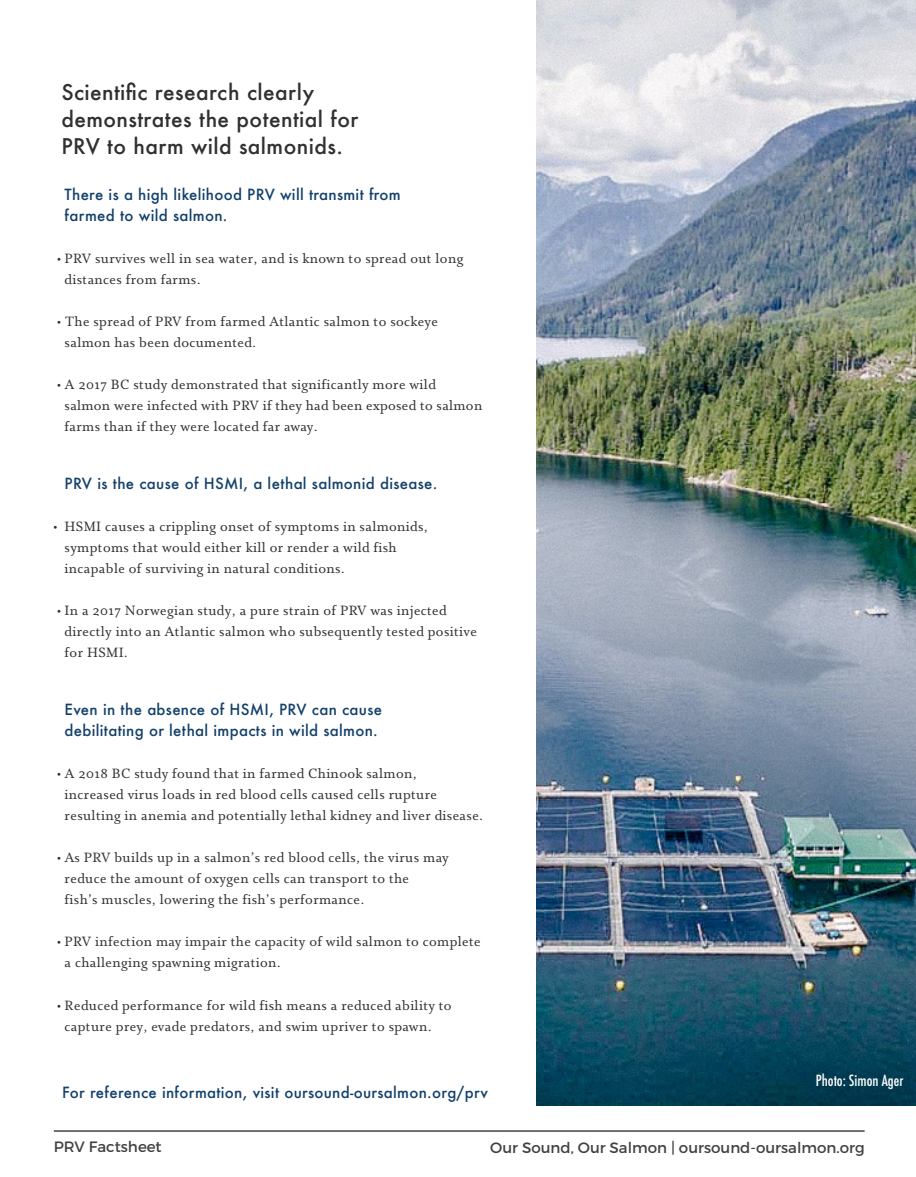
<style>
.page{position:relative;width:916px;height:1177px;background:#fff}
.page>*{position:absolute;margin:0;border:0;box-sizing:border-box;transform-origin:0 0}
.t1{font:500 21px "Futura";letter-spacing:.02em;color:#312f30}
.t2{font:15px/21px "Cultura";letter-spacing:.02em;color:#312f30}
.t3{font:500 15px/21px "Futura";letter-spacing:.02em;color:#14416b}
.t4{font:15px "Montserrat";color:#414243}
.t5{font:500 condensed 15px "Futura";color:#fff}
</style>
<div class="page">
<img style="left:536px;top:0;width:379px;height:1105px">
<hr style="left:54px;top:1130px;width:810px;height:1px;background:#414243">
<p class="t1" style="left:61px;top:78px;width:254px">Scientific research clearly</p>
<p class="t1" style="left:61px;top:105px;width:298px">demonstrates the potential for</p>
<p class="t1" style="left:61px;top:132px;width:283px">PRV to harm wild salmonids.</p>
<p class="t3" style="left:65px;top:184px;width:337px">There is a high likelihood PRV will transmit from farmed to wild salmon.</p>
<p class="t2" style="left:65px;top:248px;width:400px;text-indent:-8px">• PRV survives well in sea water, and is known to spread out long distances from farms.</p>
<p class="t2" style="left:65px;top:311px;width:375px;text-indent:-8px">• The spread of PRV from farmed Atlantic salmon to sockeye salmon has been documented.</p>
<p class="t2" style="left:65px;top:374px;width:419px;text-indent:-8px">• A 2017 BC study demonstrated that significantly more wild salmon were infected with PRV if they had been exposed to salmon farms than if they were located far away.</p>
<p class="t3" style="left:65px;top:473px;width:374px">PRV is the cause of HSMI, a lethal salmonid disease.</p>
<p class="t2" style="left:65px;top:516px;width:365px;text-indent:-11px">• HSMI causes a crippling onset of symptoms in salmonids, symptoms that would either kill or render a wild fish</p>
<p class="t2" style="left:65px;top:558px;width:282px">incapable of surviving in natural conditions.</p>
<p class="t2" style="left:57px;top:600px;width:391px">• In a 2017 Norwegian study, a pure strain of PRV was injected</p>
<p class="t2" style="left:65px;top:621px;width:413px">directly into an Atlantic salmon who subsequently tested positive for HSMI.</p>
<p class="t3" style="left:65px;top:699px;width:319px">Even in the absence of HSMI, PRV can cause</p>
<p class="t3" style="left:65px;top:720px;width:314px">debilitating or lethal impacts in wild salmon.</p>
<p class="t2" style="left:65px;top:763px;width:420px;text-indent:-8px">• A 2018 BC study found that in farmed Chinook salmon,<br>increased virus loads in red blood cells caused cells rupture resulting in anemia and potentially lethal kidney and liver disease.</p>
<p class="t2" style="left:57px;top:847px;width:393px">• As PRV builds up in a salmon’s red blood cells, the virus may</p>
<p class="t2" style="left:65px;top:868px;width:346px">reduce the amount of oxygen cells can transport to the fish’s muscles, lowering the fish’s performance.</p>
<p class="t2" style="left:65px;top:931px;width:417px;text-indent:-8px">• PRV infection may impair the capacity of wild salmon to complete a challenging spawning migration.</p>
<p class="t2" style="left:57px;top:994px;width:396px">• Reduced performance for wild fish means a reduced ability to</p>
<p class="t2" style="left:65px;top:1015px;width:368px">capture prey, evade predators, and swim upriver to spawn.</p>
<p class="t3" style="left:62px;top:1081px;width:427px">For reference information, visit oursound-oursalmon.org/prv</p>
<p class="t5" style="left:815px;top:1070px;width:89px">Photo: Simon Ager</p>
<p class="t4" style="left:54px;top:1136px;width:109px">PRV Factsheet</p>
<p class="t4" style="left:490px;top:1137px;width:375px">Our Sound, Our Salmon | oursound-oursalmon.org</p>
</div>
